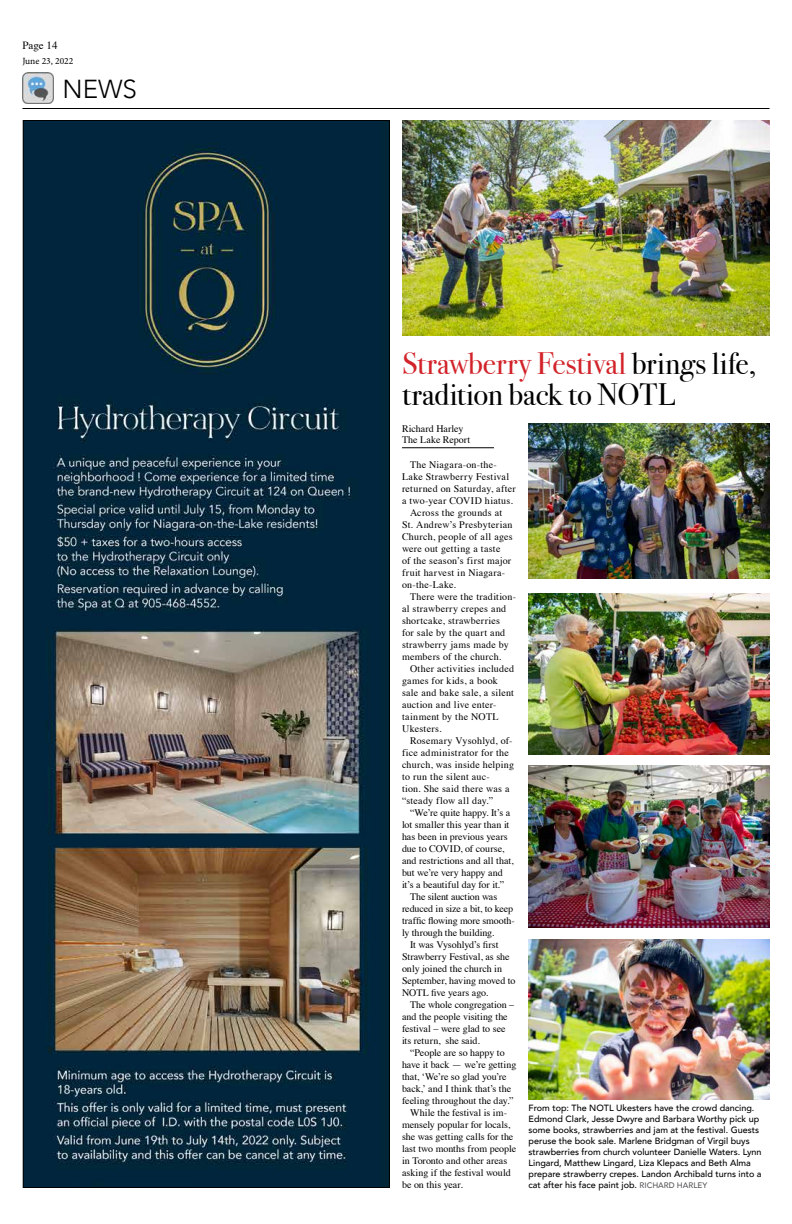
<style>
.page{position:relative;width:792px;height:1224px;background:#fff}
.page>*{position:absolute;margin:0;border:0;box-sizing:border-box;transform-origin:0 0}
.t1{font:31px/31px "Bodoni Svty Two ITCTT";letter-spacing:.005em;color:#000}
.t2{font:300 26px "Avenir";color:#000}
.t3{font:11px "Times";color:#000}
.t4{font:10px/11px "Times";letter-spacing:.01em;color:#000}
.t5{font:10px "Times";letter-spacing:.03em;color:#000}
.t6{font:10px "Times";letter-spacing:.035em;color:#000}
.t7{font:10px "Times";letter-spacing:-.01em;color:#000}
.t8{font:10px "Times";letter-spacing:-.015em;color:#000}
.t9{font:9.5px "Minion Pro";color:#000}
.t10{font:500 9px/11px "Avenir";color:#000}
.s1{color:#d2232a}
.s2{font-size:8px;color:#58595b}
</style>
<div class="page">
<hr style="left:22px;top:108px;width:748px;height:1px;background:#000">
<img style="left:22px;top:72px;width:32px;height:31px">
<img style="left:25px;top:122px;width:363px;height:1064px">
<hr style="left:402px;top:448px;width:92px;height:1px;background:#000">
<img style="left:402px;top:120px;width:367px;height:216px">
<img style="left:529px;top:765px;width:241px;height:163px">
<img style="left:529px;top:423px;width:241px;height:156px">
<img style="left:529px;top:593px;width:241px;height:161px">
<img style="left:529px;top:939px;width:241px;height:161px">
<p class="t3" style="left:22px;top:35px;width:37px">Page 14</p>
<p class="t9" style="left:22px;top:54px;width:52px">June 23, 2022</p>
<h2 class="t2" style="left:62px;top:74px;width:76px">NEWS</h2>
<h1 class="t1" style="left:402px;top:344px;width:356px"><span class="s1">Strawberry Festival</span> brings life, tradition back to NOTL</h1>
<p class="t4" style="left:402px;top:422px;width:70px">Richard Harley<br>The Lake Report</p>
<p class="t4" style="left:410px;top:458px;width:88px">The Niagara-on-the-</p>
<p class="t4" style="left:402px;top:470px;width:109px">Lake Strawberry Festival</p>
<p class="t6" style="left:402px;top:479px;width:115px">returned on Saturday, after</p>
<p class="t4" style="left:402px;top:494px;width:112px">a two-year COVID hiatus.</p>
<p class="t4" style="left:410px;top:506px;width:94px">Across the grounds at</p>
<p class="t5" style="left:402px;top:515px;width:112px">St. Andrew’s Presbyterian</p>
<p class="t4" style="left:402px;top:530px;width:112px">Church, people of all ages</p>
<p class="t4" style="left:402px;top:542px;width:100px">were out getting a taste</p>
<p class="t4" style="left:402px;top:554px;width:111px">of the season’s first major</p>
<p class="t4" style="left:402px;top:566px;width:105px">fruit harvest in Niagara-</p>
<p class="t5" style="left:402px;top:575px;width:56px">on-the-Lake.</p>
<p class="t5" style="left:410px;top:587px;width:108px">There were the tradition-</p>
<p class="t5" style="left:402px;top:599px;width:106px">al strawberry crepes and</p>
<p class="t4" style="left:402px;top:614px;width:100px">shortcake, strawberries</p>
<p class="t4" style="left:402px;top:626px;width:105px">for sale by the quart and</p>
<p class="t5" style="left:402px;top:635px;width:108px">strawberry jams made by</p>
<p class="t4" style="left:402px;top:650px;width:101px">members of the church.</p>
<p class="t4" style="left:410px;top:662px;width:106px">Other activities included</p>
<p class="t4" style="left:402px;top:674px;width:97px">games for kids, a book</p>
<p class="t4" style="left:402px;top:686px;width:114px">sale and bake sale, a silent</p>
<p class="t4" style="left:402px;top:698px;width:96px">auction and live enter-</p>
<p class="t4" style="left:402px;top:710px;width:98px">tainment by the NOTL</p>
<p class="t4" style="left:402px;top:722px;width:41px">Ukesters.</p>
<p class="t4" style="left:410px;top:734px;width:104px">Rosemary Vysohlyd, of-</p>
<p class="t5" style="left:402px;top:743px;width:108px">fice administrator for the</p>
<p class="t4" style="left:402px;top:758px;width:114px">church, was inside helping</p>
<p class="t4" style="left:402px;top:770px;width:89px">to run the silent auc-</p>
<p class="t4" style="left:402px;top:782px;width:109px">tion. She said there was a</p>
<p class="t5" style="left:402px;top:791px;width:93px">“steady flow all day.”</p>
<p class="t4" style="left:410px;top:806px;width:102px">“We’re quite happy. It’s a</p>
<p class="t4" style="left:402px;top:818px;width:109px">lot smaller this year than it</p>
<p class="t4" style="left:402px;top:830px;width:107px">has been in previous years</p>
<p class="t4" style="left:402px;top:842px;width:104px">due to COVID, of course,</p>
<p class="t4" style="left:402px;top:854px;width:113px">and restrictions and all that,</p>
<p class="t4" style="left:402px;top:866px;width:102px">but we’re very happy and</p>
<p class="t4" style="left:402px;top:878px;width:104px">it’s a beautiful day for it.”</p>
<p class="t8" style="left:410px;top:887px;width:89px">The silent auction was</p>
<p class="t4" style="left:402px;top:902px;width:113px">reduced in size a bit, to keep</p>
<p class="t4" style="left:402px;top:914px;width:114px">traffic flowing more smooth-</p>
<p class="t4" style="left:402px;top:926px;width:94px">ly through the building.</p>
<p class="t7" style="left:410px;top:935px;width:90px">It was Vysohlyd’s first</p>
<p class="t4" style="left:402px;top:950px;width:109px">Strawberry Festival, as she</p>
<p class="t4" style="left:402px;top:962px;width:102px">only joined the church in</p>
<p class="t4" style="left:402px;top:974px;width:115px">September, having moved to</p>
<p class="t4" style="left:402px;top:986px;width:88px">NOTL five years ago.</p>
<p class="t4" style="left:410px;top:998px;width:106px">The whole congregation –</p>
<p class="t4" style="left:402px;top:1010px;width:107px">and the people visiting the</p>
<p class="t4" style="left:402px;top:1022px;width:105px">festival – were glad to see</p>
<p class="t4" style="left:402px;top:1034px;width:79px">its return, she said.</p>
<p class="t4" style="left:410px;top:1046px;width:96px">“People are so happy to</p>
<p class="t4" style="left:402px;top:1058px;width:116px">have it back — we’re getting</p>
<p class="t4" style="left:402px;top:1070px;width:106px">that, ‘We’re so glad you’re</p>
<p class="t4" style="left:402px;top:1082px;width:111px">back,’ and I think that’s the</p>
<p class="t4" style="left:402px;top:1094px;width:113px">feeling throughout the day.”</p>
<p class="t4" style="left:410px;top:1106px;width:98px">While the festival is im-</p>
<p class="t4" style="left:402px;top:1118px;width:110px">mensely popular for locals,</p>
<p class="t4" style="left:402px;top:1130px;width:113px">she was getting calls for the</p>
<p class="t4" style="left:402px;top:1142px;width:116px">last two months from people</p>
<p class="t4" style="left:402px;top:1154px;width:107px">in Toronto and other areas</p>
<p class="t4" style="left:402px;top:1166px;width:110px">asking if the festival would</p>
<p class="t4" style="left:402px;top:1178px;width:62px">be on this year.</p>
<p class="t10" style="left:529px;top:1102px;width:235px">From top: The NOTL Ukesters have the crowd dancing.<br>Edmond Clark, Jesse Dwyre and Barbara Worthy pick up some books, strawberries and jam at the festival. Guests peruse the book sale. Marlene Bridgman of Virgil buys strawberries from church volunteer Danielle Waters. Lynn Lingard, Matthew Lingard, Liza Klepacs and Beth Alma prepare strawberry crepes. Landon Archibald turns into a cat after his face paint job. <span class="s2">RICHARD HARLEY</span></p>
</div>
